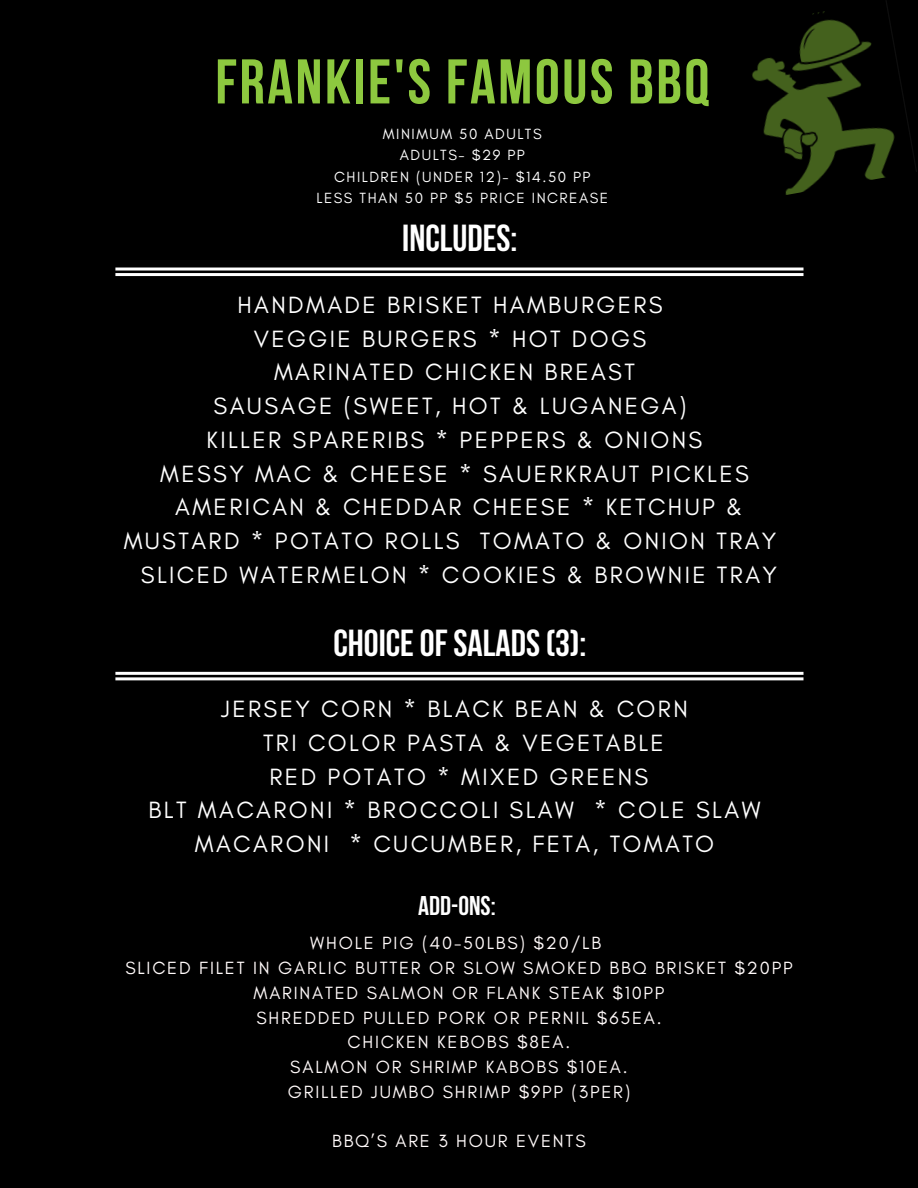
<style>
.page{position:relative;width:918px;height:1188px;background:#000}
.page>*{position:absolute;margin:0;border:0;box-sizing:border-box;transform-origin:0 0}
.t1{font:700 63px "Bebas Neue";letter-spacing:.04em;color:#8dc83f}
.t2{font:700 37.5px "Bebas Neue";color:#fff}
.t3{font:700 27px "Bebas Neue";color:#fff}
.t4{font:24px/33.8px "Glacial Indifference";letter-spacing:.1em;color:#fff;text-align:center}
.t5{font:18px "Glacial Indifference";letter-spacing:.1em;color:#fffafa}
.t6{font:15px "Glacial Indifference";letter-spacing:.1em;color:#fff}
</style>
<div class="page">
<img style="left:752px;top:1px;width:165px;height:194px">
<svg style="left:115px;top:268px;width:689px;height:8px"></svg>
<svg style="left:115px;top:672px;width:689px;height:8px"></svg>
<p class="t1" style="left:215px;top:56px;width:496px">FRANKIE'S FAMOUS BBQ</p>
<p class="t6" style="left:383px;top:125px;width:160px">MINIMUM 50 ADULTS</p>
<p class="t6" style="left:400px;top:146px;width:127px">ADULTS- $29 PP</p>
<p class="t6" style="left:334px;top:167px;width:258px">CHILDREN (UNDER 12)- $14.50 PP</p>
<p class="t6" style="left:316px;top:189px;width:293px">LESS THAN 50 PP $5 PRICE INCREASE</p>
<p class="t2" style="left:402px;top:223px;width:117px">INCLUDES:</p>
<p class="t4" style="left:237px;top:287px;width:427px">HANDMADE BRISKET HAMBURGERS</p>
<p class="t4" style="left:254px;top:321px;width:394px">VEGGIE BURGERS * HOT DOGS</p>
<p class="t4" style="left:274px;top:355px;width:362px">MARINATED CHICKEN BREAST</p>
<p class="t4" style="left:214px;top:389px;width:474px">SAUSAGE (SWEET, HOT &amp; LUGANEGA)</p>
<p class="t4" style="left:207px;top:422px;width:497px">KILLER SPARERIBS * PEPPERS &amp; ONIONS</p>
<p class="t4" style="left:160px;top:456px;width:590px">MESSY MAC &amp; CHEESE * SAUERKRAUT PICKLES</p>
<p class="t4" style="left:175px;top:490px;width:569px">AMERICAN &amp; CHEDDAR CHEESE * KETCHUP &amp;</p>
<p class="t4" style="left:124px;top:524px;width:654px">MUSTARD * POTATO ROLLS TOMATO &amp; ONION TRAY</p>
<p class="t4" style="left:141px;top:557px;width:638px">SLICED WATERMELON * COOKIES &amp; BROWNIE TRAY</p>
<p class="t2" style="left:333px;top:628px;width:255px">CHOICEOFSALADS(3):</p>
<p class="t4" style="left:221px;top:692px;width:468px">JERSEY CORN * BLACK BEAN &amp; CORN</p>
<p class="t4" style="left:263px;top:726px;width:402px">TRI COLOR PASTA &amp; VEGETABLE</p>
<p class="t4" style="left:270px;top:759px;width:380px">RED POTATO * MIXED GREENS</p>
<p class="t4" style="left:149px;top:793px;width:613px">BLT MACARONI * BROCCOLI SLAW * COLE SLAW<br>MACARONI * CUCUMBER, FETA, TOMATO</p>
<p class="t3" style="left:418px;top:895px;width:79px">ADD-ONS:</p>
<p class="t5" style="left:310px;top:932px;width:292px">WHOLE PIG (40-50LBS) $20/LB</p>
<p class="t5" style="left:125px;top:957px;width:669px">SLICED FILET IN GARLIC BUTTER OR SLOW SMOKED BBQ BRISKET $20PP</p>
<p class="t5" style="left:253px;top:982px;width:413px">MARINATED SALMON OR FLANK STEAK $10PP</p>
<p class="t5" style="left:256px;top:1007px;width:407px">SHREDDED PULLED PORK OR PERNIL $65EA.</p>
<p class="t5" style="left:348px;top:1031px;width:224px">CHICKEN KEBOBS $8EA.</p>
<p class="t5" style="left:290px;top:1056px;width:339px">SALMON OR SHRIMP KABOBS $10EA.</p>
<p class="t5" style="left:288px;top:1081px;width:344px">GRILLED JUMBO SHRIMP $9PP (3PER)</p>
<p class="t5" style="left:332px;top:1130px;width:255px">BBQ’S ARE 3 HOUR EVENTS</p>
</div>
